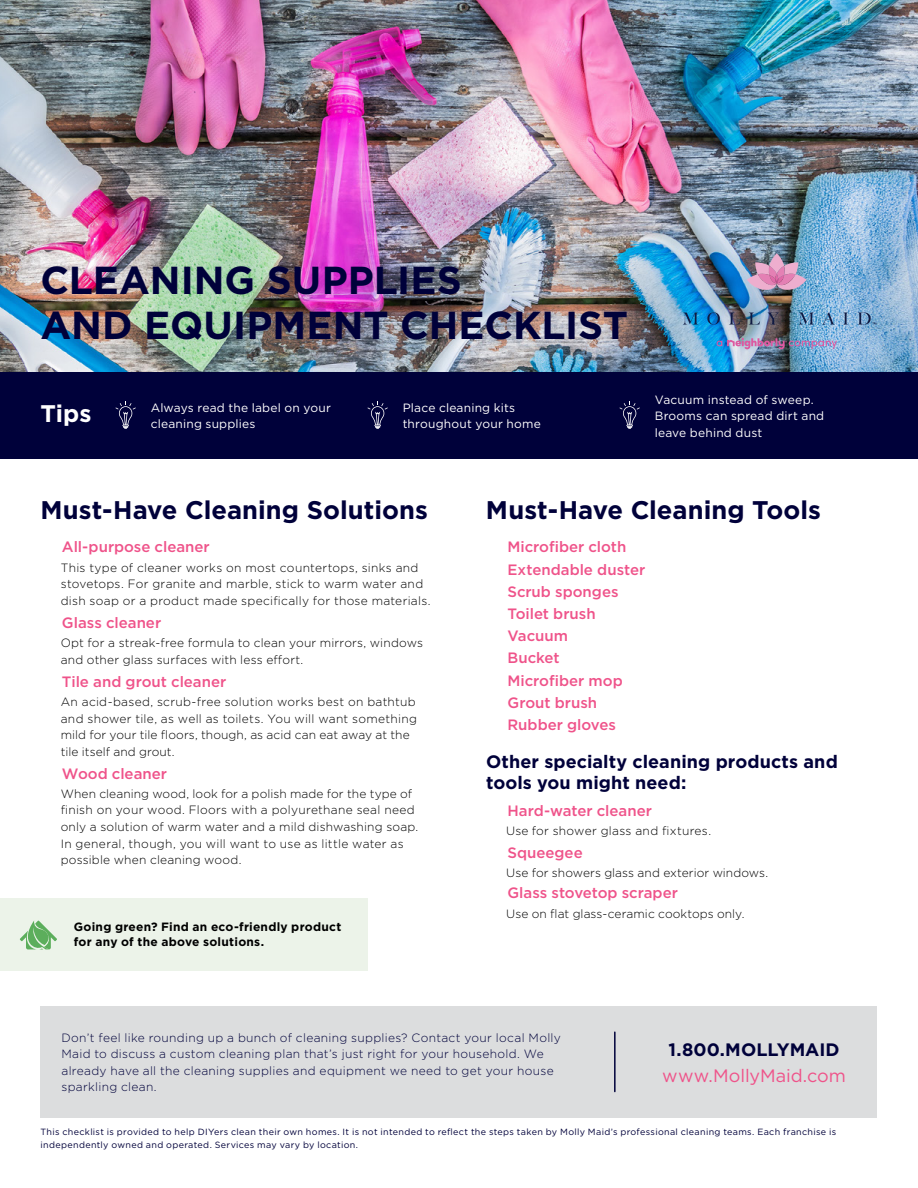
<style>
.page{position:relative;width:918px;height:1188px;background:#fff}
.page>*{position:absolute;margin:0;border:0;box-sizing:border-box;transform-origin:0 0}
.t1{font:700 39px/45px "Gotham";color:#00013a}
.t2{font:700 25.5px "Gotham";color:#00013a}
.t3{font:700 24px "Gotham";color:#fff}
.t4{font:700 18px "Gotham";letter-spacing:.005em;color:#00013a}
.t5{font:18px "Gotham";letter-spacing:-.005em;color:#ef538a}
.t6{font:500 15px "Gotham";color:#ef538a}
.t7{font:300 12px/16.5px "Gotham";letter-spacing:.015em;color:#000}
.t8{font:300 12px/16.5px "Gotham";letter-spacing:.025em;color:#00013a}
.t9{font:12px "Gotham";letter-spacing:.015em;color:#fff}
.t10{font:700 12px "Gotham";letter-spacing:.02em;color:#000}
.t11{font:9px/13.5px "Gotham";letter-spacing:.035em;color:#00013a}
</style>
<div class="page">
<div style="left:40px;top:1006px;width:838px;height:112px;background:#dcddde"></div>
<div style="left:0;top:372px;width:918px;height:87px;background:#00013a"></div>
<hr style="left:614px;top:1032px;width:2px;height:60px;background:#00013a">
<div style="left:0;top:899px;width:368px;height:72px;background:#ecf3e9"></div>
<img style="left:0;top:0;width:918px;height:371px">
<img style="left:747px;top:253px;width:60px;height:37px">
<svg style="left:717px;top:338px;width:120px;height:11px"></svg>
<svg style="left:683px;top:313px;width:15px;height:12px"></svg>
<svg style="left:707px;top:312px;width:13px;height:13px"></svg>
<svg style="left:729px;top:313px;width:11px;height:12px"></svg>
<svg style="left:749px;top:313px;width:11px;height:12px"></svg>
<svg style="left:767px;top:313px;width:12px;height:12px"></svg>
<svg style="left:799px;top:313px;width:15px;height:12px"></svg>
<svg style="left:822px;top:312px;width:13px;height:13px"></svg>
<svg style="left:843px;top:313px;width:5px;height:12px"></svg>
<svg style="left:858px;top:313px;width:18px;height:12px"></svg>
<svg style="left:19px;top:920px;width:38px;height:30px"></svg>
<svg style="left:116px;top:402px;width:20px;height:27px"></svg>
<svg style="left:368px;top:402px;width:20px;height:27px"></svg>
<svg style="left:620px;top:402px;width:20px;height:27px"></svg>
<p class="t1" style="left:40px;top:258px;width:589px">CLEANING SUPPLIES<br>AND EQUIPMENT CHECKLIST</p>
<p class="t9" style="left:655px;top:392px;width:160px">Vacuum instead of sweep.</p>
<p class="t9" style="left:151px;top:400px;width:182px">Always read the label on your</p>
<p class="t9" style="left:403px;top:400px;width:114px">Place cleaning kits</p>
<p class="t3" style="left:40px;top:397px;width:52px">Tips</p>
<p class="t9" style="left:655px;top:408px;width:171px">Brooms can spread dirt and</p>
<p class="t9" style="left:151px;top:417px;width:106px">cleaning supplies</p>
<p class="t9" style="left:403px;top:417px;width:140px">throughout your home</p>
<p class="t9" style="left:655px;top:425px;width:109px">leave behind dust</p>
<h3 class="t2" style="left:40px;top:493px;width:389px">Must-Have Cleaning Solutions</h3>
<h3 class="t2" style="left:486px;top:493px;width:336px">Must-Have Cleaning Tools</h3>
<p class="t6" style="left:62px;top:537px;width:149px">All-purpose cleaner</p>
<p class="t6" style="left:507px;top:537px;width:120px">Microfber cloth</p>
<p class="t7" style="left:61px;top:559px;width:359px">This type of cleaner works on most countertops, sinks and</p>
<p class="t6" style="left:507px;top:559px;width:139px">Extendable duster</p>
<p class="t7" style="left:61px;top:575px;width:364px">stovetops. For granite and marble, stick to warm water and</p>
<p class="t6" style="left:507px;top:582px;width:113px">Scrub sponges</p>
<p class="t7" style="left:61px;top:592px;width:371px">dish soap or a product made specifcally for those materials.</p>
<p class="t6" style="left:507px;top:604px;width:90px">Toilet brush</p>
<p class="t6" style="left:62px;top:613px;width:101px">Glass cleaner</p>
<p class="t7" style="left:61px;top:634px;width:364px">Opt for a streak-free formula to clean your mirrors, windows and other glass surfaces with less efort.</p>
<p class="t6" style="left:507px;top:626px;width:62px">Vacuum</p>
<p class="t6" style="left:507px;top:648px;width:54px">Bucket</p>
<p class="t6" style="left:62px;top:672px;width:166px">Tile and grout cleaner</p>
<p class="t6" style="left:507px;top:670px;width:117px">Microfber mop</p>
<p class="t7" style="left:61px;top:693px;width:357px">An acid-based, scrub-free solution works best on bathtub</p>
<p class="t6" style="left:507px;top:693px;width:91px">Grout brush</p>
<p class="t7" style="left:61px;top:710px;width:358px">and shower tile, as well as toilets. You will want something</p>
<p class="t6" style="left:507px;top:715px;width:110px">Rubber gloves</p>
<p class="t7" style="left:61px;top:726px;width:351px">mild for your tile foors, though, as acid can eat away at the tile itself and grout.</p>
<p class="t4" style="left:486px;top:749px;width:353px">Other specialty cleaning products and</p>
<p class="t6" style="left:62px;top:764px;width:107px">Wood cleaner</p>
<p class="t4" style="left:486px;top:771px;width:202px">tools you might need:</p>
<p class="t7" style="left:61px;top:785px;width:356px">When cleaning wood, look for a polish made for the type of fnish on your wood. Floors with a polyurethane seal need</p>
<p class="t6" style="left:507px;top:800px;width:146px">Hard-water cleaner</p>
<p class="t7" style="left:61px;top:818px;width:359px">only a solution of warm water and a mild dishwashing soap.</p>
<p class="t7" style="left:506px;top:822px;width:206px">Use for shower glass and fxtures.</p>
<p class="t7" style="left:61px;top:835px;width:344px">In general, though, you will want to use as little water as</p>
<p class="t6" style="left:507px;top:843px;width:77px">Squeegee</p>
<p class="t7" style="left:61px;top:851px;width:182px">possible when cleaning wood.</p>
<p class="t10" style="left:74px;top:919px;width:269px">Going green? Find an eco-friendly product</p>
<p class="t10" style="left:74px;top:934px;width:192px">for any of the above solutions.</p>
<p class="t7" style="left:506px;top:864px;width:263px">Use for showers glass and exterior windows.</p>
<p class="t6" style="left:507px;top:883px;width:172px">Glass stovetop scraper</p>
<p class="t7" style="left:506px;top:905px;width:240px">Use on fat glass-ceramic cooktops only.</p>
<p class="t8" style="left:61px;top:1029px;width:501px">Don’t feel like rounding up a bunch of cleaning supplies? Contact your local Molly<br>Maid to discuss a custom cleaning plan that’s just right for your household. We</p>
<p class="t4" style="left:669px;top:1038px;width:173px">1.800.MOLLYMAID</p>
<p class="t8" style="left:62px;top:1062px;width:494px">already have all the cleaning supplies and equipment we need to get your house</p>
<p class="t5" style="left:662px;top:1064px;width:185px">www.MollyMaid.com</p>
<p class="t8" style="left:62px;top:1079px;width:97px">sparkling clean.</p>
<p class="t11" style="left:40px;top:1125px;width:797px">This checklist is provided to help DIYers clean their own homes. It is not intended to refect the steps taken by Molly Maid’s professional cleaning teams. Each franchise is independently owned and operated. Services may vary by location.</p>
</div>
